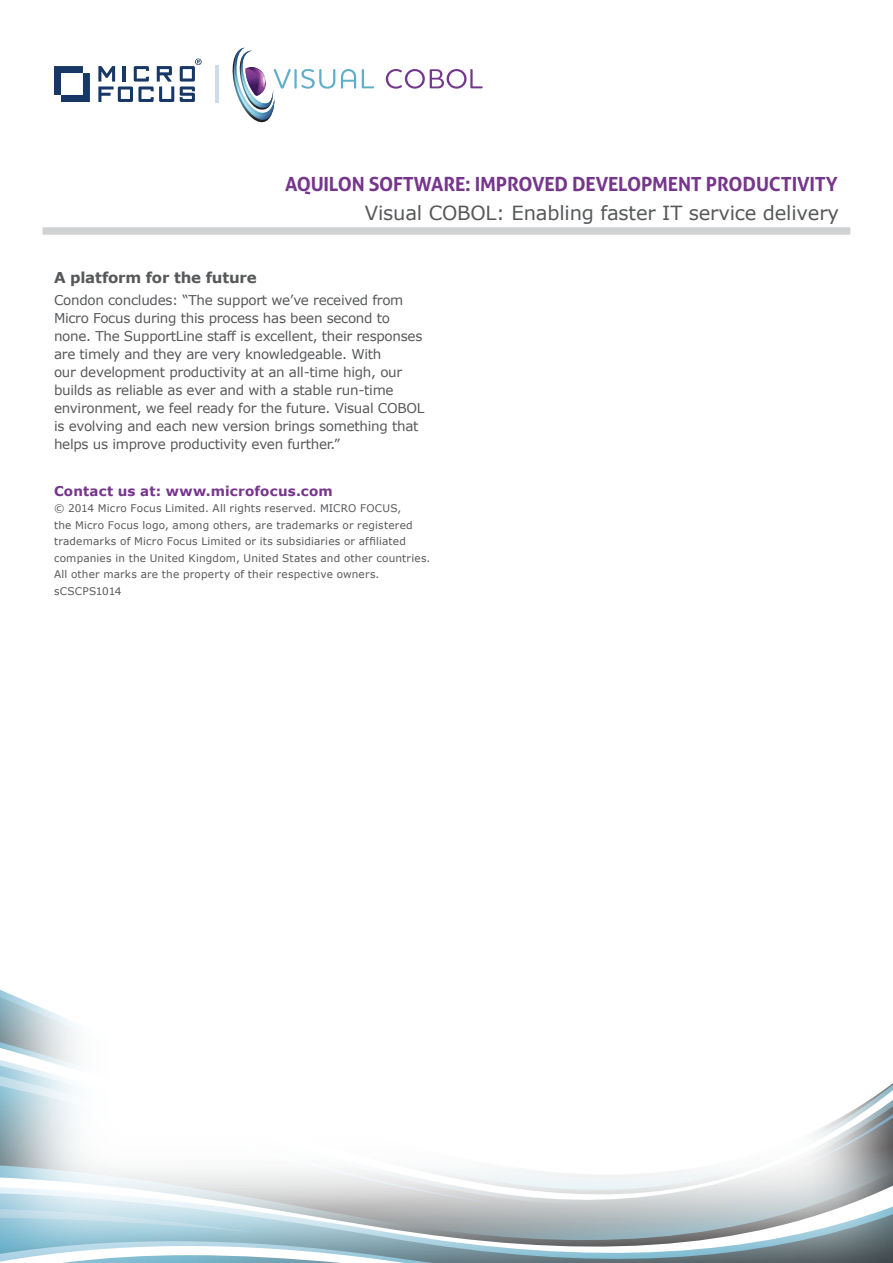
<style>
.page{position:relative;width:893px;height:1263px;background:#fff}
.page>*{position:absolute;margin:0;border:0;box-sizing:border-box;transform-origin:0 0}
.Product_Title{font:700 19.5px "Aller";letter-spacing:-.01em;color:#75368c}
.Subtitle{font:19.5px "Verdana";letter-spacing:-.01em;color:#57585a}
.headings{font:700 15px "Verdana";letter-spacing:-.015em;color:#57585a}
.normal_text{font:13.5px/18px "Verdana";letter-spacing:-.02em;color:#57585a}
.t1{font:700 13.5px "Verdana";letter-spacing:.015em;color:#75368c}
.legacy_notes{font:10.5px/16.5px "Verdana";letter-spacing:.02em;color:#57585a}
</style>
<div class="page">
<img style="left:0;top:990px;width:893px;height:273px">
<svg style="left:54px;top:66px;width:36px;height:36px"></svg>
<svg style="left:98px;top:66px;width:76px;height:36px"></svg>
<svg style="left:180px;top:59px;width:22px;height:43px"></svg>
<hr style="left:215px;top:65px;width:4px;height:38px;background:#cedbeb">
<svg style="left:386px;top:69px;width:97px;height:20px"></svg>
<svg style="left:232px;top:48px;width:142px;height:75px"></svg>
<svg style="left:447px;top:69px;width:20px;height:20px"></svg>
<div style="left:449px;top:71px;width:15px;height:16px;background:#fff;border-radius:50%"></div>
<div style="left:43px;top:227px;width:807px;height:8px;background:#d1d2d4"></div>
<p class="Product_Title" style="left:285px;top:172px;width:554px">AQUILON SOFTWARE: IMPROVED DEVELOPMENT PRODUCTIVITY</p>
<p class="Subtitle" style="left:365px;top:199px;width:476px">Visual COBOL: Enabling faster IT service delivery</p>
<p class="headings" style="left:54px;top:267px;width:204px">A platform for the future</p>
<p class="normal_text" style="left:54px;top:291px;width:372px">Condon concludes: “The support we’ve received from Micro Focus during this process has been second to none. The SupportLine staff is excellent, their responses are timely and they are very knowledgeable. With<br>our development productivity at an all-time high, our builds as reliable as ever and with a stable run-time environment, we feel ready for the future. Visual COBOL is evolving and each new version brings something that helps us improve productivity even further.”</p>
<p class="t1" style="left:54px;top:481px;width:280px">Contact us at: www.microfocus.com</p>
<p class="legacy_notes" style="left:54px;top:500px;width:378px">© 2014 Micro Focus Limited. All rights reserved. MICRO FOCUS,<br>the Micro Focus logo, among others, are trademarks or registered trademarks of Micro Focus Limited or its subsidiaries or affiliated companies in the United Kingdom, United States and other countries.<br>All other marks are the property of their respective owners. sCSCPS1014</p>
</div>
